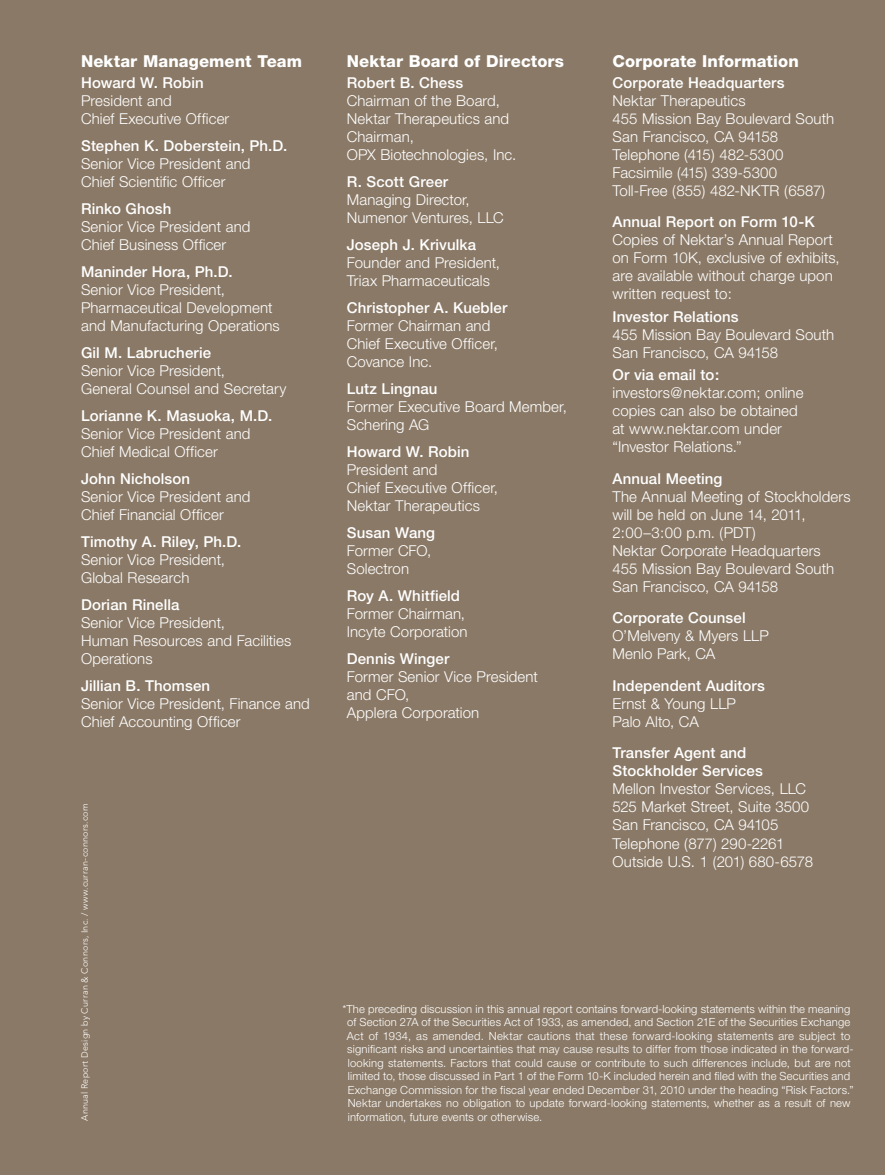
<style>
.page{position:relative;width:885px;height:1175px;background:#fff}
.page>*{position:absolute;margin:0;border:0;box-sizing:border-box;transform-origin:0 0}
.t1{font:800 16.5px "Helvetica Neue";letter-spacing:.005em;color:#fff}
.t2{font:300 15px/18px "Helvetica Neue";letter-spacing:.005em;color:#fff}
.t3{font:500 15px/18px "Helvetica Neue";letter-spacing:.005em;color:#fff}
.t4{font:300 11.25px/13.5px "Helvetica Neue";letter-spacing:.015em;color:#fff;text-align:center}
.t5{font:300 9px "Avenir";letter-spacing:.025em;color:#fff}
</style>
<div class="page">
<div style="left:0;top:0;width:884px;height:1174px;background:#8a7966"></div>
<p class="t1" style="left:81px;top:51px;width:222px">Nektar Management Team</p>
<p class="t3" style="left:81px;top:73px;width:124px">Howard W. Robin</p>
<p class="t2" style="left:81px;top:91px;width:150px">President and<br>Chief Executive Officer</p>
<p class="t3" style="left:81px;top:136px;width:208px">Stephen K. Doberstein, Ph.D.</p>
<p class="t2" style="left:81px;top:154px;width:171px">Senior Vice President and</p>
<p class="t2" style="left:81px;top:172px;width:146px">Chief Scientific Officer</p>
<p class="t3" style="left:81px;top:199px;width:92px">Rinko Ghosh</p>
<p class="t2" style="left:81px;top:217px;width:171px">Senior Vice President and</p>
<p class="t2" style="left:81px;top:235px;width:147px">Chief Business Officer</p>
<p class="t3" style="left:81px;top:262px;width:153px">Maninder Hora, Ph.D.</p>
<p class="t2" style="left:81px;top:280px;width:145px">Senior Vice President,</p>
<p class="t2" style="left:81px;top:298px;width:200px">Pharmaceutical Development and Manufacturing Operations</p>
<p class="t3" style="left:81px;top:343px;width:131px">Gil M. Labrucherie</p>
<p class="t2" style="left:81px;top:361px;width:145px">Senior Vice President,</p>
<p class="t2" style="left:81px;top:379px;width:207px">General Counsel and Secretary</p>
<p class="t3" style="left:81px;top:406px;width:193px">Lorianne K. Masuoka, M.D.</p>
<p class="t2" style="left:81px;top:424px;width:171px">Senior Vice President and</p>
<p class="t2" style="left:81px;top:442px;width:138px">Chief Medical Officer</p>
<p class="t3" style="left:81px;top:469px;width:110px">John Nicholson</p>
<p class="t2" style="left:81px;top:487px;width:171px">Senior Vice President and</p>
<p class="t2" style="left:81px;top:505px;width:144px">Chief Financial Officer</p>
<p class="t3" style="left:81px;top:532px;width:162px">Timothy A. Riley, Ph.D.</p>
<p class="t2" style="left:81px;top:550px;width:145px">Senior Vice President,</p>
<p class="t2" style="left:81px;top:568px;width:110px">Global Research</p>
<p class="t3" style="left:81px;top:595px;width:100px">Dorian Rinella</p>
<p class="t2" style="left:81px;top:613px;width:145px">Senior Vice President,</p>
<p class="t2" style="left:81px;top:631px;width:212px">Human Resources and Facilities<br>Operations</p>
<p class="t3" style="left:81px;top:676px;width:130px">Jillian B. Thomsen</p>
<p class="t2" style="left:81px;top:694px;width:230px">Senior Vice President, Finance and</p>
<p class="t2" style="left:81px;top:712px;width:161px">Chief Accounting Officer</p>
<p class="t5" style="left:79px;top:1120px;width:319px;rotate:-90deg">Annual Report Design by Curran &amp; Connors, Inc. / www.curran-connors.com</p>
<p class="t1" style="left:346px;top:51px;width:219px">Nektar Board of Directors</p>
<p class="t3" style="left:346px;top:73px;width:118px">Robert B. Chess</p>
<p class="t2" style="left:346px;top:91px;width:154px">Chairman of the Board,</p>
<p class="t2" style="left:346px;top:109px;width:164px">Nektar Therapeutics and</p>
<p class="t2" style="left:346px;top:127px;width:171px">Chairman,<br>OPX Biotechnologies, Inc.</p>
<p class="t3" style="left:346px;top:172px;width:103px">R. Scott Greer</p>
<p class="t2" style="left:346px;top:190px;width:124px">Managing Director,</p>
<p class="t2" style="left:346px;top:208px;width:158px">Numenor Ventures, LLC</p>
<p class="t3" style="left:346px;top:235px;width:131px">Joseph J. Krivulka</p>
<p class="t2" style="left:346px;top:253px;width:155px">Founder and President,</p>
<p class="t2" style="left:346px;top:271px;width:145px">Triax Pharmaceuticals</p>
<p class="t3" style="left:346px;top:298px;width:162px">Christopher A. Kuebler</p>
<p class="t2" style="left:346px;top:316px;width:153px">Former Chairman and<br>Chief Executive Officer,<br>Covance Inc.</p>
<p class="t3" style="left:346px;top:379px;width:92px">Lutz Lingnau</p>
<p class="t2" style="left:346px;top:397px;width:221px">Former Executive Board Member,<br>Schering AG</p>
<p class="t3" style="left:346px;top:442px;width:124px">Howard W. Robin</p>
<p class="t2" style="left:346px;top:460px;width:153px">President and<br>Chief Executive Officer,<br>Nektar Therapeutics</p>
<p class="t3" style="left:346px;top:523px;width:90px">Susan Wang</p>
<p class="t2" style="left:346px;top:541px;width:86px">Former CFO,<br>Solectron</p>
<p class="t3" style="left:346px;top:586px;width:115px">Roy A. Whitfield</p>
<p class="t2" style="left:346px;top:604px;width:122px">Former Chairman,<br>Incyte Corporation</p>
<p class="t3" style="left:346px;top:649px;width:104px">Dennis Winger</p>
<p class="t2" style="left:346px;top:667px;width:193px">Former Senior Vice President and CFO,<br>Applera Corporation</p>
<p class="t1" style="left:612px;top:51px;width:188px">Corporate Information</p>
<p class="t3" style="left:612px;top:73px;width:174px">Corporate Headquarters</p>
<p class="t2" style="left:612px;top:91px;width:135px">Nektar Therapeutics</p>
<p class="t2" style="left:612px;top:109px;width:223px">455 Mission Bay Boulevard South</p>
<p class="t2" style="left:612px;top:127px;width:167px">San Francisco, CA 94158</p>
<p class="t2" style="left:612px;top:145px;width:172px">Telephone (415) 482-5300</p>
<p class="t2" style="left:612px;top:163px;width:166px">Facsimile (415) 339-5300</p>
<p class="t2" style="left:612px;top:181px;width:214px">Toll-Free (855) 482-NKTR (6587)</p>
<p class="t3" style="left:612px;top:213px;width:204px">Annual Report on Form 10-K</p>
<p class="t2" style="left:612px;top:230px;width:228px">Copies of Nektar’s Annual Report on Form 10K, exclusive of exhibits, are available without charge upon written request to:</p>
<p class="t3" style="left:612px;top:307px;width:128px">Investor Relations</p>
<p class="t2" style="left:612px;top:325px;width:223px">455 Mission Bay Boulevard South<br>San Francisco, CA 94158</p>
<p class="t3" style="left:612px;top:366px;width:108px">Or via email to:</p>
<p class="t2" style="left:612px;top:383px;width:192px">investors@nektar.com; online copies can also be obtained at www.nektar.com under “Investor Relations.”</p>
<p class="t3" style="left:612px;top:469px;width:111px">Annual Meeting</p>
<p class="t2" style="left:612px;top:487px;width:239px">The Annual Meeting of Stockholders will be held on June 14, 2011,<br>2:00–3:00 p.m. (PDT)<br>Nektar Corporate Headquarters</p>
<p class="t2" style="left:612px;top:559px;width:223px">455 Mission Bay Boulevard South<br>San Francisco, CA 94158</p>
<p class="t3" style="left:612px;top:609px;width:135px">Corporate Counsel</p>
<p class="t2" style="left:612px;top:626px;width:158px">O’Melveny &amp; Myers LLP<br>Menlo Park, CA</p>
<p class="t3" style="left:612px;top:676px;width:154px">Independent Auditors</p>
<p class="t2" style="left:612px;top:694px;width:125px">Ernst &amp; Young LLP<br>Palo Alto, CA</p>
<p class="t3" style="left:612px;top:744px;width:152px">Transfer Agent and<br>Stockholder Services</p>
<p class="t2" style="left:612px;top:779px;width:195px">Mellon Investor Services, LLC</p>
<p class="t2" style="left:612px;top:797px;width:198px">525 Market Street, Suite 3500</p>
<p class="t2" style="left:612px;top:815px;width:167px">San Francisco, CA 94105</p>
<p class="t2" style="left:612px;top:833px;width:202px">Telephone (877) 290-2261<br>Outside U.S. 1 (201) 680-6578</p>
<p class="t4" style="left:342px;top:1001px;width:512px">*The preceding discussion in this annual report contains forward-looking statements within the meaning of Section 27A of the Securities Act of 1933, as amended, and Section 21E of the Securities Exchange Act of 1934, as amended. Nektar cautions that these forward-looking statements are subject to significant risks and uncertainties that may cause results to differ from those indicated in the forward&shy;looking statements. Factors that could cause or contribute to such differences include, but are not limited to, those discussed in Part 1 of the Form 10-K included herein and filed with the Securities and Exchange Commission for the fiscal year ended December 31, 2010 under the heading “Risk Factors.” Nektar undertakes no obligation to update forward-looking statements, whether as a result of new</p>
<p class="t4" style="left:348px;top:1109px;width:196px">information, future events or otherwise.</p>
</div>
